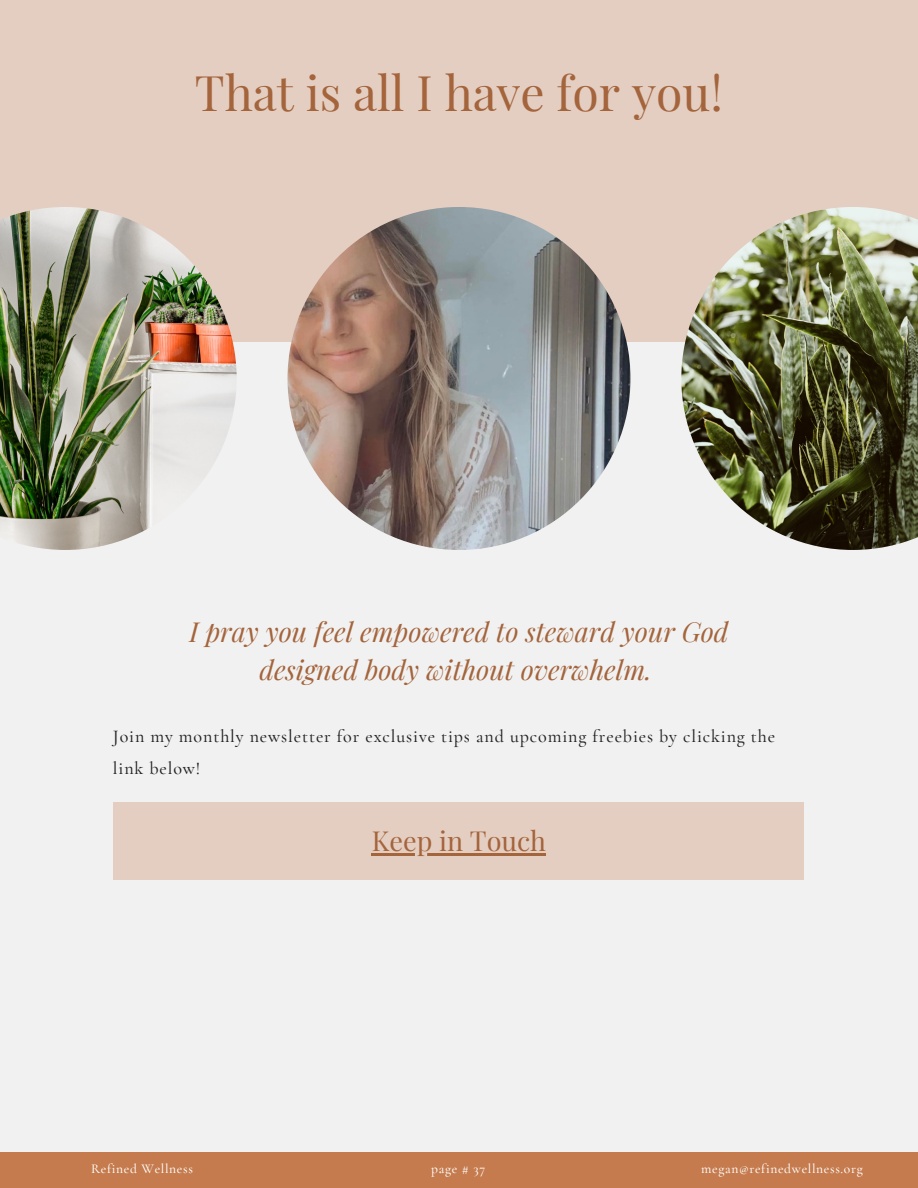
<style>
.page{position:relative;width:918px;height:1188px;background:#f1f1f1}
.page>*{position:absolute;margin:0;border:0;box-sizing:border-box;transform-origin:0 0}
.t1{font:48px "Playfair Display";color:#a4643c}
.t2{font:italic 27px/37.2px "Playfair Display";color:#a4643c;text-align:center}
.t3{font:27px "Playfair Display";color:#a4643c}
.t4{font:500 18px/31.5px "Cormorant Garamond";letter-spacing:.05em;color:#222}
.t5{font:500 13.5px "Cormorant Garamond";letter-spacing:.05em;color:#fff}
</style>
<div class="page">
<div style="left:0;top:0;width:918px;height:342px;background:#e4cec1"></div>
<img style="left:288px;top:207px;width:342px;height:343px;border-radius:50%">
<img style="left:0;top:207px;width:237px;height:343px">
<img style="left:681px;top:207px;width:237px;height:343px">
<div style="left:114px;top:803px;width:690px;height:77px;background:#e4cec1"></div>
<div style="left:0;top:1153px;width:918px;height:35px;background:#c57b4d"></div>
<hr style="left:372px;top:853px;width:174px;height:2px;background:#a4643c">
<h1 class="t1" style="left:195px;top:59px;width:530px">That is all I have for you!</h1>
<h2 class="t2" style="left:189px;top:613px;width:541px">I pray you feel empowered to steward your God designed body without overwhelm.</h2>
<p class="t4" style="left:113px;top:721px;width:664px">Join my monthly newsletter for exclusive tips and upcoming freebies by clicking the link below!</p>
<h2 class="t3" style="left:372px;top:822px;width:176px">Keep in Touch</h2>
<p class="t5" style="left:91px;top:1160px;width:103px">Refined Wellness</p>
<p class="t5" style="left:431px;top:1160px;width:55px">page # 37</p>
<p class="t5" style="left:701px;top:1160px;width:163px">megan@refinedwellness.org</p>
</div>
